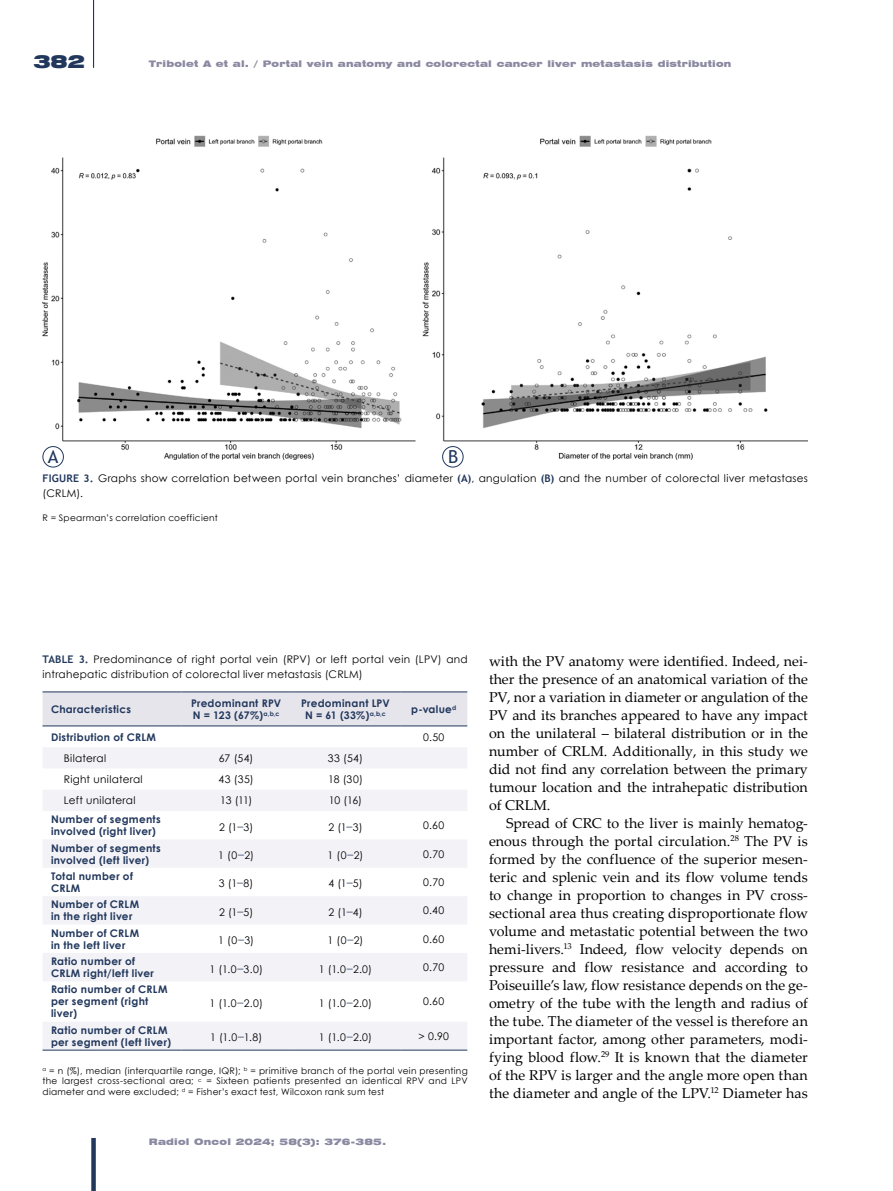
<style>
.page{position:relative;width:893px;height:1191px;background:#fff}
.page>*{position:absolute;margin:0;border:0;box-sizing:border-box;transform-origin:0 0}
.t1{font:900 expanded 18px "Swiss 721 BT";color:#21375c}
.t2{font:18px "Trebuchet MS";color:#21375c}
.t3{font:14.25px/18px "Palatino Linotype";color:#000;text-align:justify}
.t4{font:10.5px/15px "Century Gothic";letter-spacing:.025em;color:#000}
.t5{font:700 10.5px/12px "Century Gothic";letter-spacing:.025em;color:#21375c}
.t6{font:9px/10.5px "Century Gothic";letter-spacing:.03em;color:#000;text-align:justify}
.t7{font:900 expanded 9px "Swiss 721 BT";letter-spacing:.025em;color:#8a89a1}
.s1{font-family:"Trebuchet MS";font-weight:700;color:#21375c}
.s2{font-family:"Amnesty Trade Gothic";font-weight:300;font-size:15px;color:#21375c}
</style>
<div class="page">
<div style="left:91px;top:1138px;width:5px;height:53px;background:#21375c"></div>
<hr style="left:93px;top:0;width:1px;height:68px;background:#21375c">
<img style="left:43px;top:135px;width:765px;height:325px">
<div style="left:43px;top:692px;width:424px;height:33px;background:#e7e5ec"></div>
<svg style="left:43px;top:747px;width:424px;height:302px;fill:#f5f4f7"></svg>
<hr style="left:43px;top:691px;width:139px;height:1px;background:#21375c">
<hr style="left:182px;top:691px;width:109px;height:1px;background:#21375c">
<hr style="left:291px;top:691px;width:109px;height:1px;background:#21375c">
<hr style="left:400px;top:691px;width:67px;height:1px;background:#21375c">
<hr style="left:43px;top:725px;width:139px;height:1px;background:#21375c">
<hr style="left:182px;top:725px;width:109px;height:1px;background:#21375c">
<hr style="left:291px;top:725px;width:109px;height:1px;background:#21375c">
<hr style="left:400px;top:725px;width:67px;height:1px;background:#21375c">
<hr style="left:43px;top:1049px;width:139px;height:1px;background:#21375c">
<hr style="left:182px;top:1049px;width:109px;height:1px;background:#21375c">
<hr style="left:291px;top:1049px;width:109px;height:1px;background:#21375c">
<hr style="left:400px;top:1049px;width:67px;height:1px;background:#21375c">
<div style="left:43px;top:446px;width:20px;height:21px;background:#fff;border-radius:50%"></div>
<div style="left:43px;top:446px;width:21px;height:21px;border:1px solid #21375c;border-radius:50%"></div>
<div style="left:443px;top:446px;width:20px;height:21px;background:#fff;border-radius:50%"></div>
<div style="left:442px;top:446px;width:21px;height:21px;border:1px solid #21375c;border-radius:50%"></div>
<p class="t1" style="left:33px;top:50px;width:53px">382</p>
<p class="t7" style="left:149px;top:58px;width:584px">Tribolet A et al. / Portal vein anatomy and colorectal cancer liver metastasis distribution</p>
<p class="t2" style="left:48px;top:445px;width:12px">A</p>
<p class="t2" style="left:448px;top:445px;width:12px">B</p>
<p class="t4" style="left:43px;top:471px;width:767px"><span class="s1">FIGURE 3.</span> Graphs show correlation between portal vein branches’ diameter <span class="s1">(A)</span>, angulation <span class="s1">(B)</span> and the number of colorectal liver metastases (CRLM).</p>
<p class="t6" style="left:43px;top:513px;width:177px">R = Spearman’s correlation coefficient</p>
<p class="t4" style="left:43px;top:651px;width:427px"><span class="s1">TABLE 3.</span> Predominance of right portal vein (RPV) or left portal vein (LPV) and intrahepatic distribution of colorectal liver metastasis (CRLM)</p>
<p class="t5" style="left:51px;top:702px;width:81px">Characteristics</p>
<p class="t5" style="left:191px;top:696px;width:92px">Predominant RPV<br>N = 123 (67%)<sup>a,b,c</sup></p>
<p class="t5" style="left:301px;top:696px;width:90px;text-align:center">Predominant LPV<br>N = 61 (33%)<sup>a,b,c</sup></p>
<p class="t5" style="left:411px;top:702px;width:47px">p-value<sup>d</sup></p>
<p class="t5" style="left:51px;top:730px;width:106px">Distribution of CRLM</p>
<p class="t4" style="left:423px;top:729px;width:23px">0.50</p>
<p class="t4" style="left:64px;top:750px;width:44px">Bilateral</p>
<p class="t4" style="left:219px;top:750px;width:36px">67 (54)</p>
<p class="t4" style="left:328px;top:750px;width:37px">33 (54)</p>
<p class="t4" style="left:64px;top:771px;width:80px">Right unilateral</p>
<p class="t4" style="left:219px;top:771px;width:37px">43 (35)</p>
<p class="t4" style="left:328px;top:771px;width:36px">18 (30)</p>
<p class="t4" style="left:64px;top:793px;width:73px">Left unilateral</p>
<p class="t4" style="left:220px;top:793px;width:33px">13 (11)</p>
<p class="t4" style="left:329px;top:793px;width:35px">10 (16)</p>
<p class="t5" style="left:51px;top:813px;width:111px">Number of segments involved (right liver)</p>
<p class="t4" style="left:219px;top:819px;width:36px">2 (1<span class="s2">–</span>3)</p>
<p class="t4" style="left:328px;top:819px;width:36px">2 (1<span class="s2">–</span>3)</p>
<p class="t4" style="left:423px;top:817px;width:23px">0.60</p>
<p class="t5" style="left:51px;top:841px;width:111px">Number of segments involved (left liver)</p>
<p class="t4" style="left:218px;top:847px;width:37px">1 (0<span class="s2">–</span>2)</p>
<p class="t4" style="left:328px;top:847px;width:37px">1 (0<span class="s2">–</span>2)</p>
<p class="t4" style="left:423px;top:846px;width:22px">0.70</p>
<p class="t5" style="left:51px;top:869px;width:83px">Total number of<br>CRLM</p>
<p class="t4" style="left:219px;top:876px;width:36px">3 (1<span class="s2">–</span>8)</p>
<p class="t4" style="left:328px;top:876px;width:36px">4 (1<span class="s2">–</span>5)</p>
<p class="t4" style="left:423px;top:874px;width:22px">0.70</p>
<p class="t5" style="left:51px;top:898px;width:90px">Number of CRLM in the right liver</p>
<p class="t4" style="left:219px;top:904px;width:36px">2 (1<span class="s2">–</span>5)</p>
<p class="t4" style="left:328px;top:904px;width:36px">2 (1<span class="s2">–</span>4)</p>
<p class="t4" style="left:423px;top:903px;width:23px">0.40</p>
<p class="t5" style="left:51px;top:926px;width:90px">Number of CRLM in the left liver</p>
<p class="t4" style="left:218px;top:932px;width:37px">1 (0<span class="s2">–</span>3)</p>
<p class="t4" style="left:328px;top:932px;width:37px">1 (0<span class="s2">–</span>2)</p>
<p class="t4" style="left:423px;top:931px;width:23px">0.60</p>
<p class="t5" style="left:51px;top:954px;width:104px">Ratio number of<br>CRLM right/left liver</p>
<p class="t4" style="left:210px;top:961px;width:55px">1 (1.0<span class="s2">–</span>3.0)</p>
<p class="t4" style="left:319px;top:961px;width:55px">1 (1.0<span class="s2">–</span>2.0)</p>
<p class="t4" style="left:423px;top:959px;width:22px">0.70</p>
<p class="t5" style="left:51px;top:983px;width:118px">Ratio number of CRLM per segment (right liver)</p>
<p class="t4" style="left:210px;top:995px;width:55px">1 (1.0<span class="s2">–</span>2.0)</p>
<p class="t4" style="left:319px;top:995px;width:55px">1 (1.0<span class="s2">–</span>2.0)</p>
<p class="t4" style="left:423px;top:994px;width:23px">0.60</p>
<p class="t5" style="left:51px;top:1023px;width:122px">Ratio number of CRLM per segment (left liver)</p>
<p class="t4" style="left:210px;top:1030px;width:54px">1 (1.0<span class="s2">–</span>1.8)</p>
<p class="t4" style="left:319px;top:1030px;width:55px">1 (1.0<span class="s2">–</span>2.0)</p>
<p class="t4" style="left:418px;top:1028px;width:32px">&gt; 0.90</p>
<p class="t6" style="left:43px;top:1065px;width:427px"><sup>a</sup> = n (%), median (interquartile range, IQR); <sup>b</sup> = primitive branch of the portal vein presenting the largest cross-sectional area; <sup>c</sup> = Sixteen patients presented an identical RPV and LPV diameter and were excluded; <sup>d</sup> = Fisher’s exact test, Wilcoxon rank sum test</p>
<p class="t7" style="left:149px;top:1136px;width:239px">Radiol Oncol 2024; 58(3): 376-385.</p>
<p class="t3" style="left:489px;top:651px;width:320px">with the PV anatomy were identified. Indeed, nei&shy;ther the presence of an anatomical variation of the PV, nor a variation in diameter or angulation of the PV and its branches appeared to have any impact on the unilateral – bilateral distribution or in the number of CRLM. Additionally, in this study we did not find any correlation between the primary tumour location and the intrahepatic distribution of CRLM.</p>
<p class="t3" style="left:489px;top:813px;width:320px;text-indent:17px">Spread of CRC to the liver is mainly hematog&shy;enous through the portal circulation.<sup>28</sup> The PV is formed by the confluence of the superior mesen&shy;teric and splenic vein and its flow volume tends to change in proportion to changes in PV cross&shy;sectional area thus creating disproportionate flow volume and metastatic potential between the two hemi-livers.<sup>13</sup> Indeed, flow velocity depends on pressure and flow resistance and according to Poiseuille’s law, flow resistance depends on the ge&shy;ometry of the tube with the length and radius of the tube. The diameter of the vessel is therefore an important factor, among other parameters, modi&shy;fying blood flow.<sup>29</sup> It is known that the diameter of the RPV is larger and the angle more open than the diameter and angle of the LPV.<sup>12</sup> Diameter has</p>
</div>
